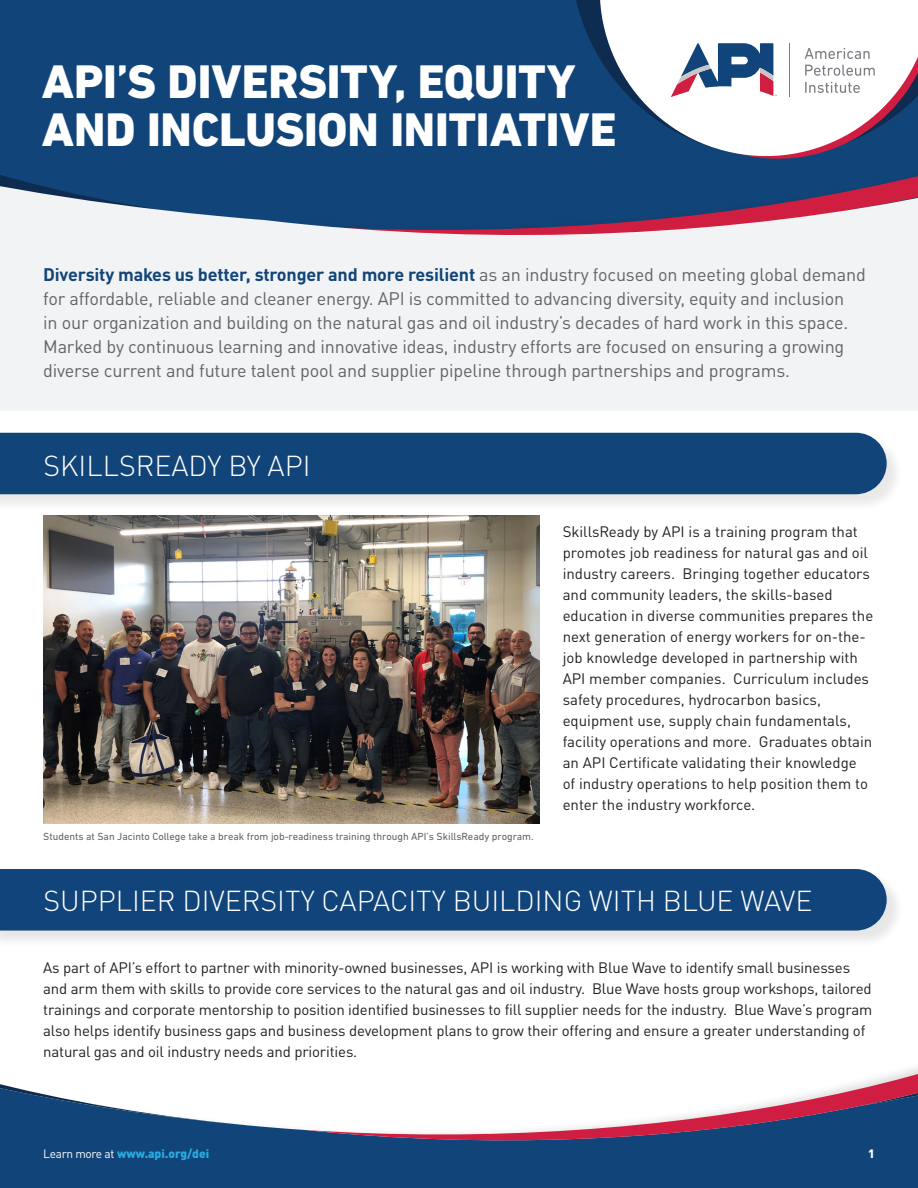
<style>
.page{position:relative;width:918px;height:1188px;background:#fff}
.page>*{position:absolute;margin:0;border:0;box-sizing:border-box;transform-origin:0 0}
.t1{font:800 48px/48px "DIN Next LT Pro";color:#fff}
.t2{font:300 28.5px "DIN Pro";color:#fff}
.t3{font:18px/24px "DIN Pro";letter-spacing:-.01em;color:#636366}
.t4{font:15px/21px "DIN Pro";letter-spacing:-.01em;color:#231f20}
.t5{font:900 12px "DIN Pro";color:#29abe2}
.t6{font:900 12px "DIN Pro";color:#fff}
.t7{font:10.5px "DIN Next LT Pro";color:#636366}
.s1{font-weight:700;color:#114478}
.s2{font-weight:400;color:#fff}
</style>
<div class="page">
<div style="left:0;top:0;width:918px;height:235px;background:#114478"></div>
<svg style="left:0;top:175px;width:918px;height:235px;fill:#f2f3f4"></svg>
<svg style="left:213px;top:216px;width:51px;height:4px"></svg>
<svg style="left:536px;top:175px;width:382px;height:7px"></svg>
<svg style="left:585px;top:0;width:333px;height:159px;fill:#fff"></svg>
<svg style="left:805px;top:48px;width:65px;height:11px"></svg>
<svg style="left:805px;top:65px;width:70px;height:11px"></svg>
<svg style="left:805px;top:82px;width:55px;height:11px"></svg>
<hr style="left:789px;top:43px;width:1px;height:54px;background:#7a7e83">
<svg style="left:671px;top:43px;width:106px;height:54px"></svg>
<div style="left:0;top:434px;width:904px;height:78px;background:#231f20;opacity:.1"></div>
<div style="left:0;top:433px;width:887px;height:61px;background:#114478"></div>
<div style="left:0;top:870px;width:904px;height:78px;background:#231f20;opacity:.11"></div>
<div style="left:0;top:869px;width:887px;height:62px;background:#10447a"></div>
<img style="left:43px;top:516px;width:496px;height:308px">
<div style="left:0;top:1130px;width:918px;height:58px;background:#114478"></div>
<svg style="left:0;top:1084px;width:305px;height:46px"></svg>
<svg style="left:305px;top:1067px;width:613px;height:87px"></svg>
<p class="t1" style="left:42px;top:58px;width:576px">API’S DIVERSITY, EQUITY<br>AND INCLUSION INITIATIVE</p>
<p class="t3" style="left:43px;top:261px;width:824px"><span class="s1">Diversity makes us better, stronger and more resilient</span> as an industry focused on meeting global demand for affordable, reliable and cleaner energy. API is committed to advancing diversity, equity and inclusion<br>in our organization and building on the natural gas and oil industry’s decades of hard work in this space.<br>Marked by continuous learning and innovative ideas, industry efforts are focused on ensuring a growing diverse current and future talent pool and supplier pipeline through partnerships and programs.</p>
<p class="t2" style="left:43px;top:443px;width:269px">SKILLSREADY BY API</p>
<p class="t7" style="left:43px;top:830px;width:492px">Students at San Jacinto College take a break from job-readiness training through API’s SkillsReady program.</p>
<p class="t4" style="left:563px;top:519px;width:312px">SkillsReady by API is a training program that promotes job readiness for natural gas and oil industry careers. Bringing together educators and community leaders, the skills-based education in diverse communities prepares the next generation of energy workers for on-the&shy;job knowledge developed in partnership with API member companies. Curriculum includes safety procedures, hydrocarbon basics, equipment use, supply chain fundamentals, facility operations and more. Graduates obtain an API Certificate validating their knowledge<br>of industry operations to help position them to enter the industry workforce.</p>
<p class="t2" style="left:43px;top:879px;width:771px">SUPPLIER DIVERSITY CAPACITY BUILDING WITH BLUE WAVE</p>
<p class="t4" style="left:43px;top:956px;width:831px">As part of API’s effort to partner with minority-owned businesses, API is working with Blue Wave to identify small businesses and arm them with skills to provide core services to the natural gas and oil industry. Blue Wave hosts group workshops, tailored trainings and corporate mentorship to position identified businesses to fill supplier needs for the industry. Blue Wave’s program also helps identify business gaps and business development plans to grow their offering and ensure a greater understanding of natural gas and oil industry needs and priorities.</p>
<p class="t5" style="left:43px;top:1143px;width:168px"><span class="s2">Learn more at</span> www.api.org/dei</p>
<p class="t6" style="left:868px;top:1143px;width:8px">1</p>
</div>
